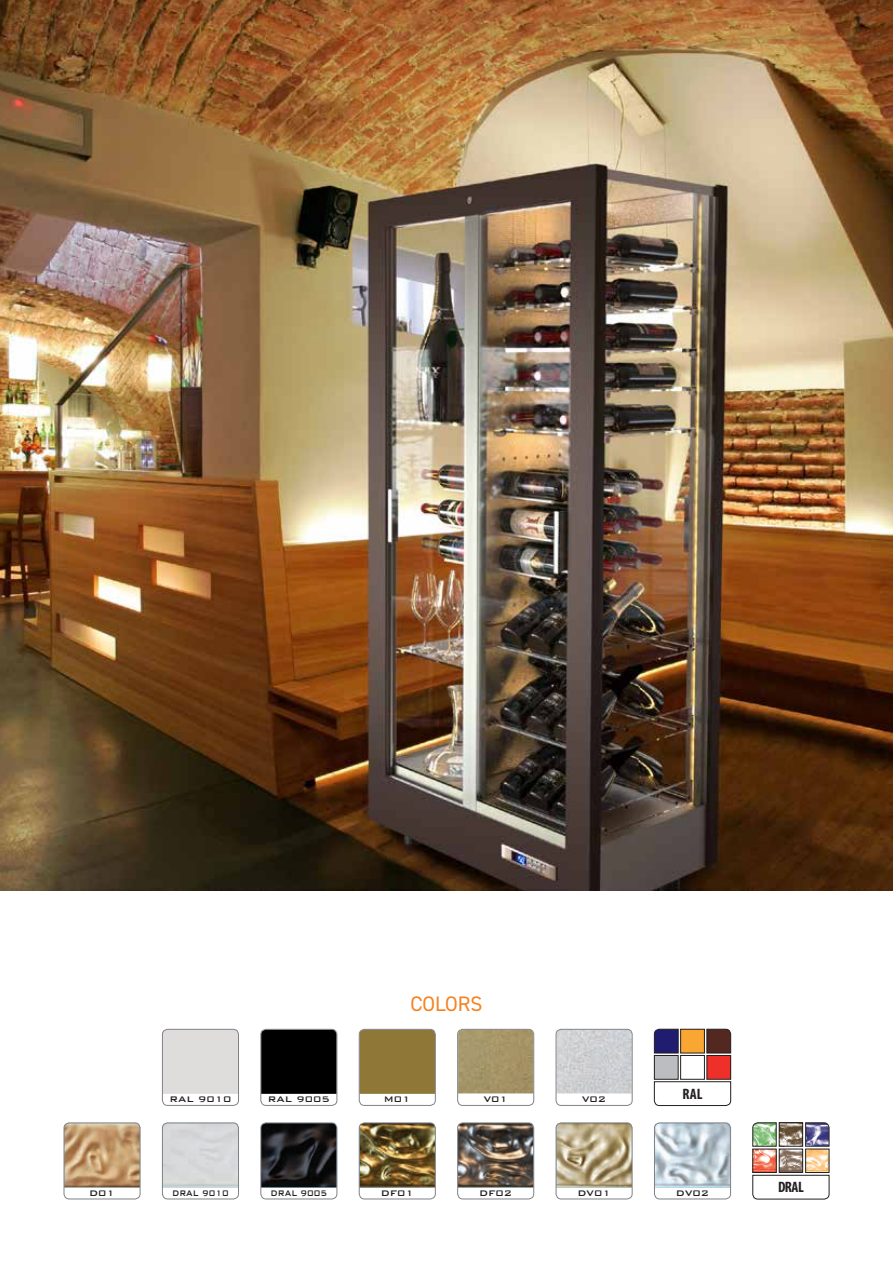
<style>
.page{position:relative;width:893px;height:1263px;background:#fff}
.page>*{position:absolute;margin:0;border:0;box-sizing:border-box;transform-origin:0 0}
.t1{font:21px "DIN2014";color:#f58220}
.t2{font:700 condensed 15.15px "Myriad Pro";letter-spacing:-.03em;color:#231f20}
.t3{font:500 10.8px "Bank Gothic BT";color:#231f20}
.t4{font:500 10.8px "Bank Gothic BT";color:#231f20;scale:.8 1}
</style>
<div class="page">
<img style="left:359px;top:1123px;width:76px;height:64px">
<div style="left:359px;top:1123px;width:77px;height:76px;border:1px solid #808285;border-radius:5px"></div>
<div style="left:359px;top:1029px;width:76px;height:65px;background:#8f7737"></div>
<div style="left:359px;top:1029px;width:77px;height:77px;border:1px solid #808285;border-radius:5px"></div>
<img style="left:458px;top:1123px;width:75px;height:64px">
<div style="left:457px;top:1123px;width:77px;height:76px;border:1px solid #808285;border-radius:5px"></div>
<div style="left:163px;top:1029px;width:75px;height:65px;background:#dedddc"></div>
<div style="left:162px;top:1029px;width:77px;height:77px;border:1px solid #808285;border-radius:5px"></div>
<div style="left:162px;top:1123px;width:77px;height:76px;border:1px solid #808285;border-radius:5px"></div>
<img style="left:261px;top:1123px;width:76px;height:64px">
<div style="left:261px;top:1123px;width:76px;height:76px;border:1px solid #808285;border-radius:5px"></div>
<div style="left:261px;top:1029px;width:76px;height:65px;background:#000"></div>
<div style="left:261px;top:1029px;width:76px;height:77px;border:1px solid #808285;border-radius:5px"></div>
<svg style="left:654px;top:1029px;width:24px;height:24px"></svg>
<div style="left:681px;top:1029px;width:23px;height:24px;background:#faa633"></div>
<div style="left:680px;top:1029px;width:24px;height:24px;border:1px solid #231f20"></div>
<svg style="left:707px;top:1029px;width:24px;height:24px"></svg>
<svg style="left:654px;top:1081px;width:77px;height:25px"></svg>
<div style="left:680px;top:1055px;width:24px;height:24px;border:1px solid #231f20"></div>
<div style="left:654px;top:1055px;width:24px;height:24px;background:#bcbdc0"></div>
<div style="left:654px;top:1055px;width:24px;height:24px;border:1px solid #231f20"></div>
<div style="left:707px;top:1055px;width:24px;height:24px;background:#ee2f2a"></div>
<div style="left:707px;top:1055px;width:24px;height:24px;border:1px solid #231f20"></div>
<img style="left:64px;top:1123px;width:76px;height:64px">
<div style="left:64px;top:1123px;width:76px;height:76px;border:1px solid #808285;border-radius:5px"></div>
<img style="left:556px;top:1123px;width:76px;height:64px">
<div style="left:556px;top:1123px;width:76px;height:76px;border:1px solid #808285;border-radius:5px"></div>
<img style="left:655px;top:1123px;width:75px;height:64px">
<div style="left:654px;top:1123px;width:77px;height:76px;border:1px solid #808285;border-radius:5px"></div>
<img style="left:0;top:0;width:893px;height:891px">
<img style="left:459px;top:1029px;width:73px;height:64px">
<div style="left:457px;top:1029px;width:77px;height:77px;border:1px solid #808285;border-radius:5px"></div>
<img style="left:556px;top:1029px;width:76px;height:64px">
<div style="left:556px;top:1029px;width:76px;height:77px;border:1px solid #808285;border-radius:5px"></div>
<img style="left:752px;top:1122px;width:77px;height:77px">
<p class="t3" style="left:169px;top:1093px;width:63px">RAL 9010</p>
<p class="t3" style="left:268px;top:1093px;width:63px">RAL 9005</p>
<h1 class="t1" style="left:410px;top:991px;width:74px">COLORS</h1>
<p class="t3" style="left:384px;top:1093px;width:28px">M01</p>
<p class="t3" style="left:484px;top:1093px;width:26px">V01</p>
<p class="t3" style="left:582px;top:1093px;width:26px">V02</p>
<h2 class="t2" style="left:683px;top:1084px;width:21px">RAL</h2>
<p class="t3" style="left:89px;top:1187px;width:27px">D01</p>
<p class="t3" style="left:577px;top:1187px;width:35px">DV01</p>
<p class="t3" style="left:676px;top:1187px;width:35px">DV02</p>
<p class="t4" style="left:172px;top:1187px;width:73px">DRAL 9010</p>
<p class="t4" style="left:270px;top:1187px;width:73px">DRAL 9005</p>
<p class="t3" style="left:381px;top:1187px;width:35px">DF01</p>
<p class="t3" style="left:479px;top:1187px;width:35px">DF02</p>
<h2 class="t2" style="left:778px;top:1178px;width:27px">DRAL</h2>
</div>
